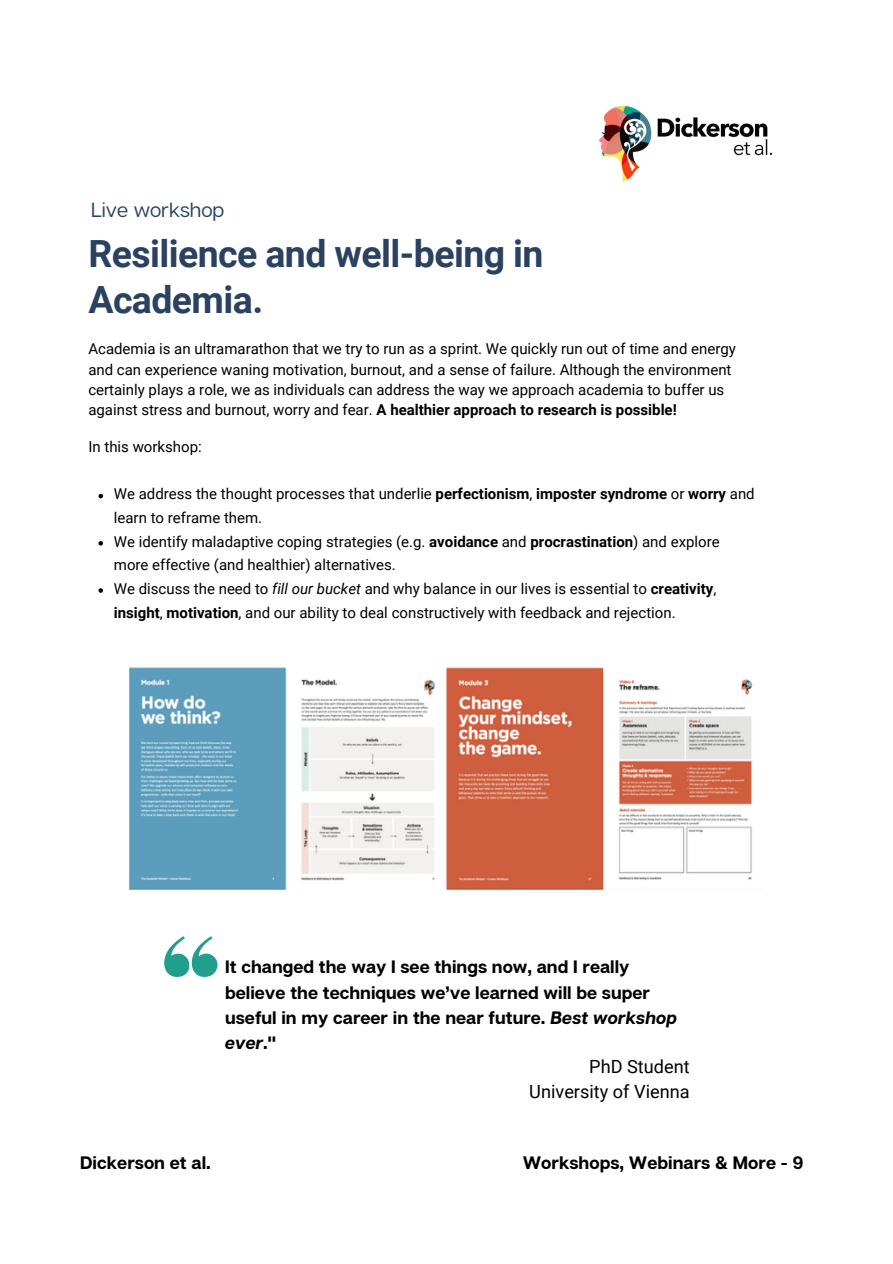
<style>
.page{position:relative;width:893px;height:1264px;background:#fff}
.page>*{position:absolute;margin:0;border:0;box-sizing:border-box;transform-origin:0 0}
.t1{font:700 37.5px/46px "Roboto";letter-spacing:-.015em;color:#2b4162}
.t2{font:20.4px "Articulat CF";color:#2b4162}
.t3{font:18.15px "Roboto";color:#000}
.t4{font:700 18px/25px "Articulat CF";color:#000}
.t5{font:15px/23.5px "Roboto";color:#000}
.s1{font-weight:700}
.s2{font-style:italic}
</style>
<div class="page">
<img style="left:599px;top:105px;width:174px;height:78px">
<svg style="left:164px;top:936px;width:53px;height:40px"></svg>
<svg style="left:98px;top:494px;width:5px;height:4px"></svg>
<svg style="left:98px;top:541px;width:5px;height:4px"></svg>
<svg style="left:98px;top:588px;width:5px;height:5px"></svg>
<img style="left:129px;top:667px;width:624px;height:223px">
<p class="t2" style="left:91px;top:197px;width:135px">Live workshop</p>
<p class="t1" style="left:88px;top:231px;width:456px">Resilience and well-being in<br>Academia.</p>
<p class="t5" style="left:88px;top:339px;width:649px;line-height:20.2px">Academia is an ultramarathon that we try to run as a sprint. We quickly run out of time and energy and can experience waning motivation, burnout, and a sense of failure. Although the environment certainly plays a role, we as individuals can address the way we approach academia to buffer us against stress and burnout, worry and fear. <span class="s1">A healthier approach to research is possible!</span></p>
<p class="t5" style="left:88px;top:435px;width:115px">In this workshop:</p>
<p class="t5" style="left:114px;top:482px;width:642px">We address the thought processes that underlie <span class="s1">perfectionism</span>, <span class="s1">imposter syndrome</span> or <span class="s1">worry</span> and learn to reframe them.</p>
<p class="t5" style="left:114px;top:530px;width:607px">We identify maladaptive coping strategies (e.g. <span class="s1">avoidance</span> and <span class="s1">procrastination</span>) and explore more effective (and healthier) alternatives.</p>
<p class="t5" style="left:114px;top:577px;width:604px">We discuss the need to <span class="s2">fill our bucket</span> and why balance in our lives is essential to <span class="s1">creativity</span>, <span class="s1">insight</span>, <span class="s1">motivation</span>, and our ability to deal constructively with feedback and rejection.</p>
<p class="t4" style="left:225px;top:954px;width:453px">It changed the way I see things now, and I really believe the techniques we’ve learned will be super useful in my career in the near future. <span class="s2">Best workshop ever</span>."</p>
<p class="t3" style="left:589px;top:1056px;width:102px">PhD Student</p>
<p class="t3" style="left:529px;top:1081px;width:162px">University of Vienna</p>
<p class="t4" style="left:80px;top:1149px;width:132px">Dickerson et al.</p>
<p class="t4" style="left:522px;top:1149px;width:282px">Workshops, Webinars &amp; More - 9</p>
</div>
